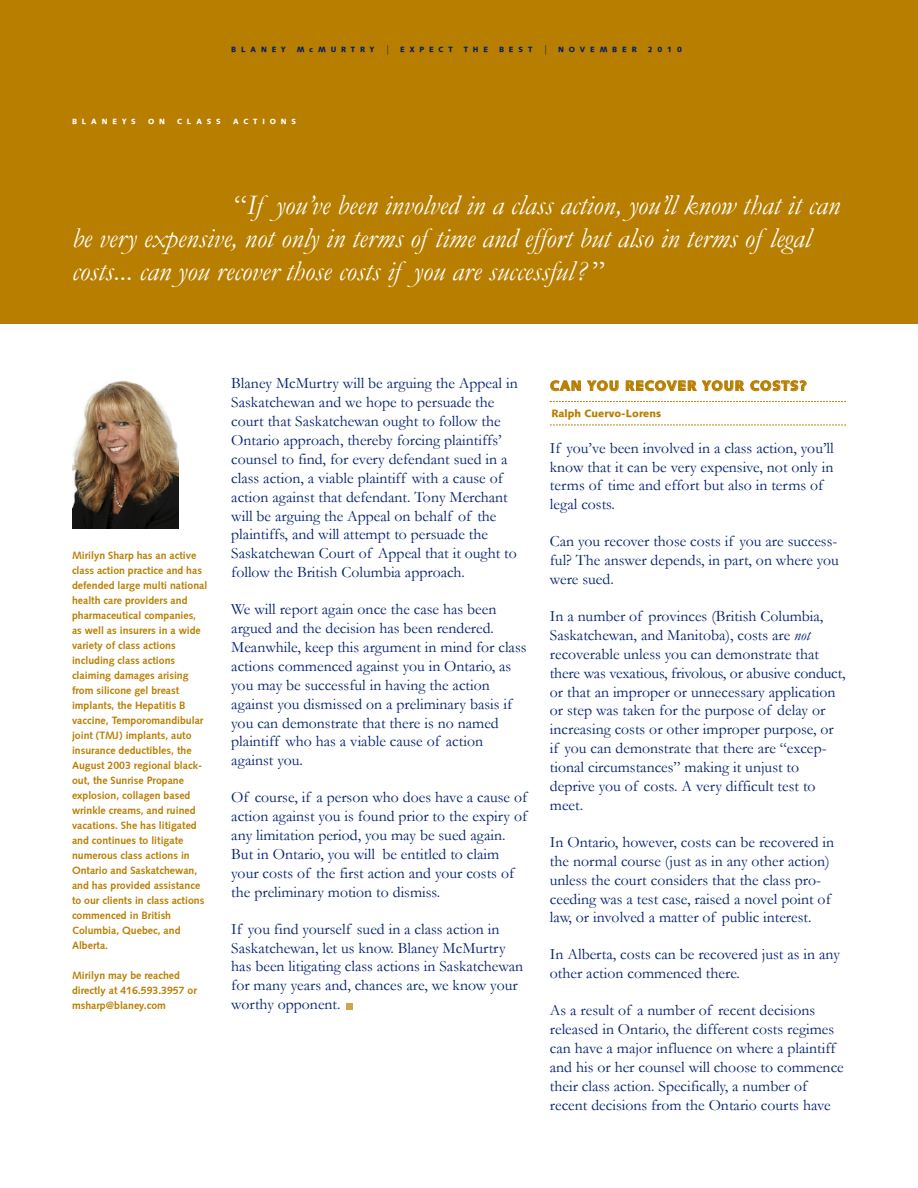
<style>
.page{position:relative;width:918px;height:1188px;background:#fff}
.page>*{position:absolute;margin:0;border:0;box-sizing:border-box;transform-origin:0 0}
.t1{font:italic 28.5px/33px "Garamond";color:#fff}
.t2{font:15.75px/18.9px "Garamond";color:#001e6b}
.t3{font:900 13.5px "Syntax";letter-spacing:.07em;color:#b87e00}
.t4{font:700 10.5px/15px "Syntax Roman";color:#b87e00}
.t5{font:900 10.5px "Syntax";color:#b87e00}
.t6{font:900 7.5px "Syntax";letter-spacing:.65em;color:#001e6b}
.t7{font:900 7.5px "Syntax";letter-spacing:.65em;color:#fff}
.s1{font-family:"Garamond";font-weight:400;font-size:10.5px}
.s2{font-style:normal}
.s3{font-style:italic}
</style>
<div class="page">
<div style="left:0;top:0;width:918px;height:324px;background:#b87e00"></div>
<div style="left:346px;top:1003px;width:7px;height:6px;background:#cda54d"></div>
<img style="left:72px;top:381px;width:106px;height:148px">
<svg style="left:550px;top:401px;width:296px;height:1px"></svg>
<svg style="left:550px;top:425px;width:296px;height:1px"></svg>
<p class="t6" style="left:231px;top:45px;width:56px">BLANEY</p>
<p class="t6" style="left:297px;top:45px;width:158px">McMURTRY <span class="s1">|</span> EXPECT</p>
<p class="t6" style="left:464px;top:45px;width:26px">THE</p>
<p class="t6" style="left:499px;top:45px;width:139px">BEST <span class="s1">|</span> NOVEMBER</p>
<p class="t6" style="left:648px;top:45px;width:36px">2010</p>
<p class="t7" style="left:72px;top:117px;width:65px">BLANEYS</p>
<p class="t7" style="left:148px;top:117px;width:18px">O N</p>
<p class="t7" style="left:177px;top:117px;width:45px">CLASS</p>
<p class="t7" style="left:233px;top:117px;width:65px">ACTIONS</p>
<h1 class="t1" style="left:72px;top:189px;width:769px;text-indent:162px"><span class="s2">“</span>If you’ve been involved in a class action, you’ll know that it can be very expensive, not only in terms of time and effort but also in terms of legal costs<span class="s2">...</span> can you recover those costs if you are successful? <span class="s2">”</span></h1>
<p class="t4" style="left:72px;top:548px;width:137px">Mirilyn Sharp has an active class action practice and has defended large multi national health care providers and pharmaceutical companies, as well as insurers in a wide variety of class actions including class actions claiming damages arising from silicone gel breast implants, the Hepatitis B vaccine, Temporomandibular joint (TMJ) implants, auto insurance deductibles, the<br>August 2003 regional black&shy;out, the Sunrise Propane explosion, collagen based wrinkle creams, and ruined vacations. She has litigated and continues to litigate numerous class actions in<br>Ontario and Saskatchewan, and has provided assistance to our clients in class actions commenced in British<br>Columbia, Quebec, and<br>Alberta.</p>
<p class="t4" style="left:72px;top:968px;width:126px">Mirilyn may be reached directly at 416.593.3957 or msharp@blaney.com</p>
<p class="t2" style="left:231px;top:374px;width:288px">Blaney McMurtry will be arguing the Appeal in Saskatchewan and we hope to persuade the court that Saskatchewan ought to follow the Ontario approach, thereby forcing plaintiffs’ counsel to find, for every defendant sued in a class action, a viable plaintiff with a cause of action against that defendant. Tony Merchant will be arguing the Appeal on behalf of the plaintiffs, and will attempt to persuade the Saskatchewan Court of Appeal that it ought to follow the British Columbia approach.</p>
<p class="t2" style="left:231px;top:600px;width:297px">We will report again once the case has been argued and the decision has been rendered.<br>Meanwhile, keep this argument in mind for class actions commenced against you in Ontario, as you may be successful in having the action against you dismissed on a preliminary basis if you can demonstrate that there is no named plaintiff who has a viable cause of action against you.</p>
<p class="t2" style="left:231px;top:788px;width:297px">Of course, if a person who does have a cause of action against you is found prior to the expiry of any limitation period, you may be sued again.<br>But in Ontario, you will be entitled to claim your costs of the first action and your costs of the preliminary motion to dismiss.</p>
<p class="t2" style="left:231px;top:920px;width:293px">If you find yourself sued in a class action in Saskatchewan, let us know. Blaney McMurtry has been litigating class actions in Saskatchewan for many years and, chances are, we know your worthy opponent.</p>
<p class="t3" style="left:550px;top:378px;width:258px">CAN YOU RECOVER YOUR COSTS?</p>
<p class="t5" style="left:551px;top:407px;width:111px">Ralph Cuervo-Lorens</p>
<p class="t2" style="left:550px;top:438px;width:285px">If you’ve been involved in a class action, you’ll know that it can be very expensive, not only in terms of time and effort but also in terms of legal costs.</p>
<p class="t2" style="left:550px;top:532px;width:291px;text-align:justify">Can you recover those costs if you are success&shy;ful? The answer depends, in part, on where you were sued.</p>
<p class="t2" style="left:550px;top:607px;width:297px">In a number of provinces (British Columbia, Saskatchewan, and Manitoba), costs are <span class="s3">not </span>recoverable unless you can demonstrate that there was vexatious, frivolous, or abusive conduct, or that an improper or unnecessary application or step was taken for the purpose of delay or increasing costs or other improper purpose, or if you can demonstrate that there are “excep&shy;tional circumstances” making it unjust to deprive you of costs. A very difficult test to meet.</p>
<p class="t2" style="left:550px;top:833px;width:286px">In Ontario, however, costs can be recovered in the normal course (just as in any other action) unless the court considers that the class pro&shy;ceeding was a test case, raised a novel point of law, or involved a matter of public interest.</p>
<p class="t2" style="left:550px;top:945px;width:292px">In Alberta, costs can be recovered just as in any other action commenced there.</p>
<p class="t2" style="left:550px;top:1001px;width:295px">As a result of a number of recent decisions released in Ontario, the different costs regimes can have a major influence on where a plaintiff and his or her counsel will choose to commence their class action. Specifically, a number of recent decisions from the Ontario courts have</p>
</div>
